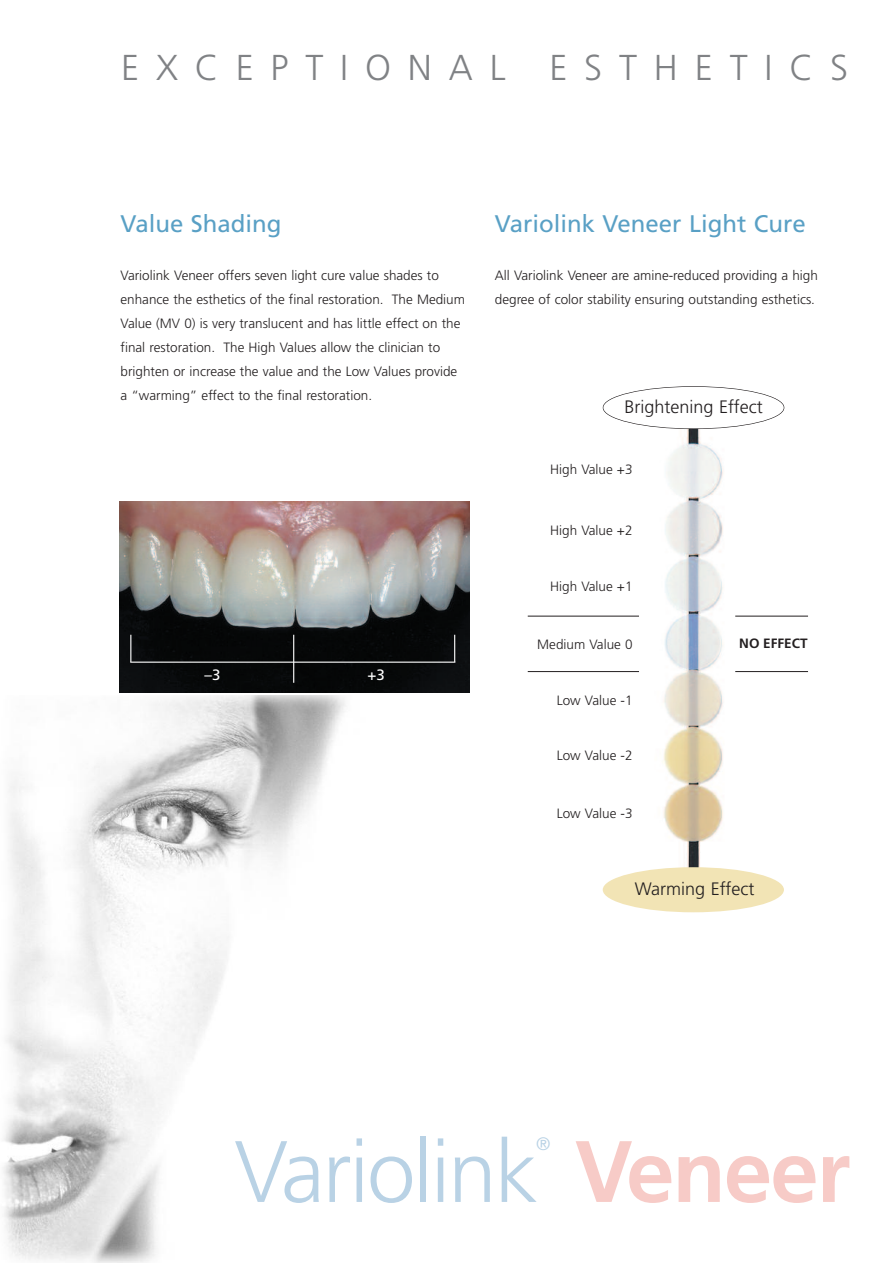
<style>
.page{position:relative;width:893px;height:1263px;background:#fff}
.page>*{position:absolute;margin:0;border:0;box-sizing:border-box;transform-origin:0 0}
.t1{font:300 87px "Frutiger";letter-spacing:-.02em;color:#b9d2e5}
.t2{font:300 36px "Frutiger";letter-spacing:.47em;color:#808285}
.t3{font:24px "Frutiger";color:#59a0c5}
.t4{font:300 18px "Frutiger";color:#231f20}
.t5{font:300 18px "Frutiger";color:#b9d2e5}
.t6{font:15px "Frutiger";color:#fff}
.t7{font:300 13.5px/24px "Frutiger";color:#231f20}
.t8{font:700 13.5px "Frutiger";color:#231f20}
.s1{font-weight:700;color:#f7cbc7}
</style>
<div class="page">
<img style="left:3px;top:695px;width:343px;height:568px">
<img style="left:119px;top:502px;width:351px;height:191px">
<hr style="left:130px;top:662px;width:325px;height:1px;background:#fff">
<hr style="left:293px;top:635px;width:1px;height:48px;background:#fff">
<svg style="left:454px;top:635px;width:1px;height:27px"></svg>
<svg style="left:130px;top:635px;width:1px;height:27px"></svg>
<img style="left:656px;top:427px;width:76px;height:442px">
<hr style="left:528px;top:616px;width:111px;height:1px;background:#231f20">
<hr style="left:528px;top:671px;width:111px;height:1px;background:#231f20">
<hr style="left:735px;top:616px;width:73px;height:1px;background:#231f20">
<hr style="left:735px;top:671px;width:73px;height:1px;background:#231f20">
<div style="left:603px;top:867px;width:181px;height:45px;background:#f2e4b5;border-radius:50%"></div>
<div style="left:603px;top:386px;width:181px;height:43px;border:1px solid #231f20;border-radius:50%"></div>
<h2 class="t2" style="left:121px;top:53px;width:728px">EXCEPTIONAL ESTHETICS</h2>
<h3 class="t3" style="left:121px;top:214px;width:162px">Value Shading</h3>
<p class="t7" style="left:121px;top:264px;width:346px">Variolink Veneer offers seven light cure value shades to enhance the esthetics of the final restoration. The Medium Value (MV 0) is very translucent and has little effect on the final restoration. The High Values allow the clinician to brighten or increase the value and the Low Values provide a “warming” effect to the final restoration.</p>
<p class="t6" style="left:205px;top:669px;width:17px">–3</p>
<p class="t6" style="left:367px;top:669px;width:19px">+3</p>
<h3 class="t3" style="left:495px;top:214px;width:312px">Variolink Veneer Light Cure</h3>
<p class="t7" style="left:495px;top:264px;width:324px">All Variolink Veneer are amine-reduced providing a high degree of color stability ensuring outstanding esthetics.</p>
<h3 class="t4" style="left:624px;top:399px;width:140px">Brightening Effect</h3>
<p class="t7" style="left:550px;top:458px;width:84px">High Value +3</p>
<p class="t7" style="left:550px;top:519px;width:84px">High Value +2</p>
<p class="t7" style="left:550px;top:576px;width:84px">High Value +1</p>
<p class="t7" style="left:537px;top:633px;width:97px">Medium Value 0</p>
<p class="t7" style="left:557px;top:689px;width:77px">Low Value -1</p>
<p class="t7" style="left:557px;top:745px;width:77px">Low Value -2</p>
<p class="t7" style="left:557px;top:802px;width:77px">Low Value -3</p>
<p class="t8" style="left:739px;top:638px;width:70px">NO EFFECT</p>
<h3 class="t4" style="left:635px;top:881px;width:121px">Warming Effect</h3>
<h1 class="t1" style="left:235px;top:1137px;width:617px">Variolink <span class="s1">Veneer</span></h1>
<h3 class="t5" style="left:536px;top:1137px;width:16px">®</h3>
</div>
